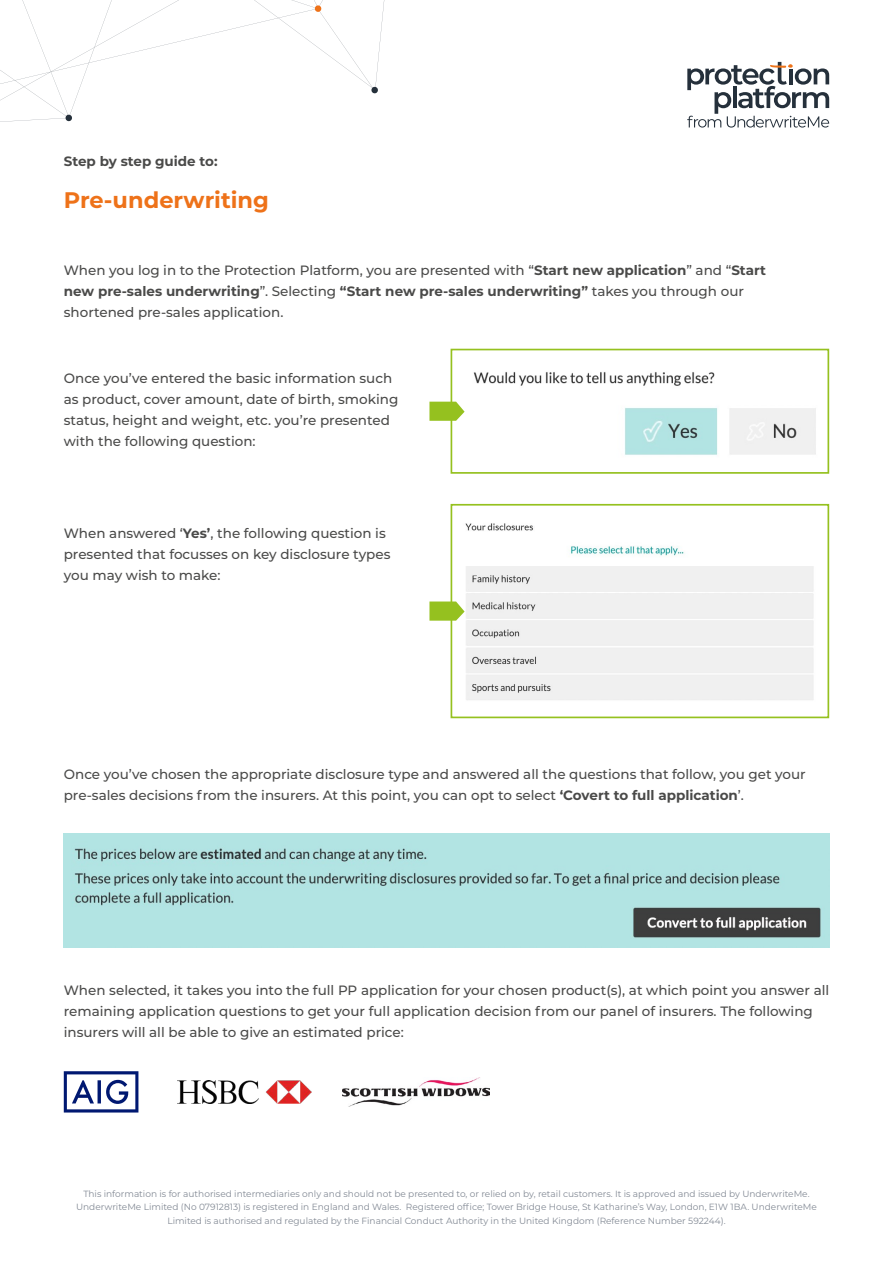
<style>
.page{position:relative;width:893px;height:1263px;background:#fff}
.page>*{position:absolute;margin:0;border:0;box-sizing:border-box;transform-origin:0 0}
.t1{font:700 22.5px "Montserrat";color:#ee7219}
.t2{font:500 13.5px/21px "Montserrat";color:#4a4a49}
.t3{font:700 13.5px "Montserrat";color:#4a4a49}
.t4{font:9px/13.5px "Montserrat";color:#828994;text-align:center}
.s1{font-weight:700}
</style>
<div class="page">
<svg style="left:687px;top:62px;width:142px;height:66px"></svg>
<svg style="left:0;top:0;width:385px;height:122px"></svg>
<svg style="left:314px;top:5px;width:8px;height:7px"></svg>
<svg style="left:371px;top:86px;width:7px;height:8px"></svg>
<svg style="left:65px;top:114px;width:7px;height:8px"></svg>
<div style="left:451px;top:349px;width:378px;height:125px;border:2px solid #95c11f"></div>
<img style="left:473px;top:372px;width:343px;height:83px">
<div style="left:451px;top:504px;width:378px;height:214px;border:2px solid #95c11f"></div>
<img style="left:465px;top:523px;width:349px;height:177px">
<img style="left:64px;top:833px;width:765px;height:114px">
<svg style="left:64px;top:1071px;width:74px;height:41px"></svg>
<img style="left:178px;top:1080px;width:134px;height:24px">
<img style="left:343px;top:1077px;width:147px;height:29px">
<svg style="left:429px;top:402px;width:36px;height:19px"></svg>
<svg style="left:429px;top:601px;width:36px;height:20px"></svg>
<p class="t3" style="left:64px;top:156px;width:155px">Step by step guide to:</p>
<h1 class="t1" style="left:64px;top:190px;width:207px">Pre-underwriting</h1>
<p class="t2" style="left:64px;top:260px;width:704px">When you log in to the Protection Platform, you are presented with “<span class="s1">Start new application</span>” and “<span class="s1">Start new pre-sales underwriting</span>”. Selecting <span class="s1">“Start new pre-sales underwriting”</span> takes you through our shortened pre-sales application.</p>
<p class="t2" style="left:64px;top:369px;width:336px">Once you’ve entered the basic information such as product, cover amount, date of birth, smoking status, height and weight, etc. you’re presented with the following question:</p>
<p class="t2" style="left:64px;top:524px;width:328px">When answered ‘<span class="s1">Yes’</span>, the following question is presented that focusses on key disclosure types you may wish to make:</p>
<p class="t2" style="left:64px;top:764px;width:743px">Once you’ve chosen the appropriate disclosure type and answered all the questions that follow, you get your pre-sales decisions from the insurers. At this point, you can opt to select <span class="s1">‘Covert to full application</span>’.</p>
<p class="t2" style="left:64px;top:980px;width:767px">When selected, it takes you into the full PP application for your chosen product(s), at which point you answer all remaining application questions to get your full application decision from our panel of insurers. The following insurers will all be able to give an estimated price:</p>
<p class="t4" style="left:76px;top:1187px;width:742px">This information is for authorised intermediaries only and should not be presented to, or relied on by, retail customers. It is approved and issued by UnderwriteMe.<br>UnderwriteMe Limited (No 07912813) is registered in England and Wales. Registered office; Tower Bridge House, St Katharine’s Way, London, E1W 1BA. UnderwriteMe<br>Limited is authorised and regulated by the Financial Conduct Authority in the United Kingdom (Reference Number 592244).</p>
</div>
